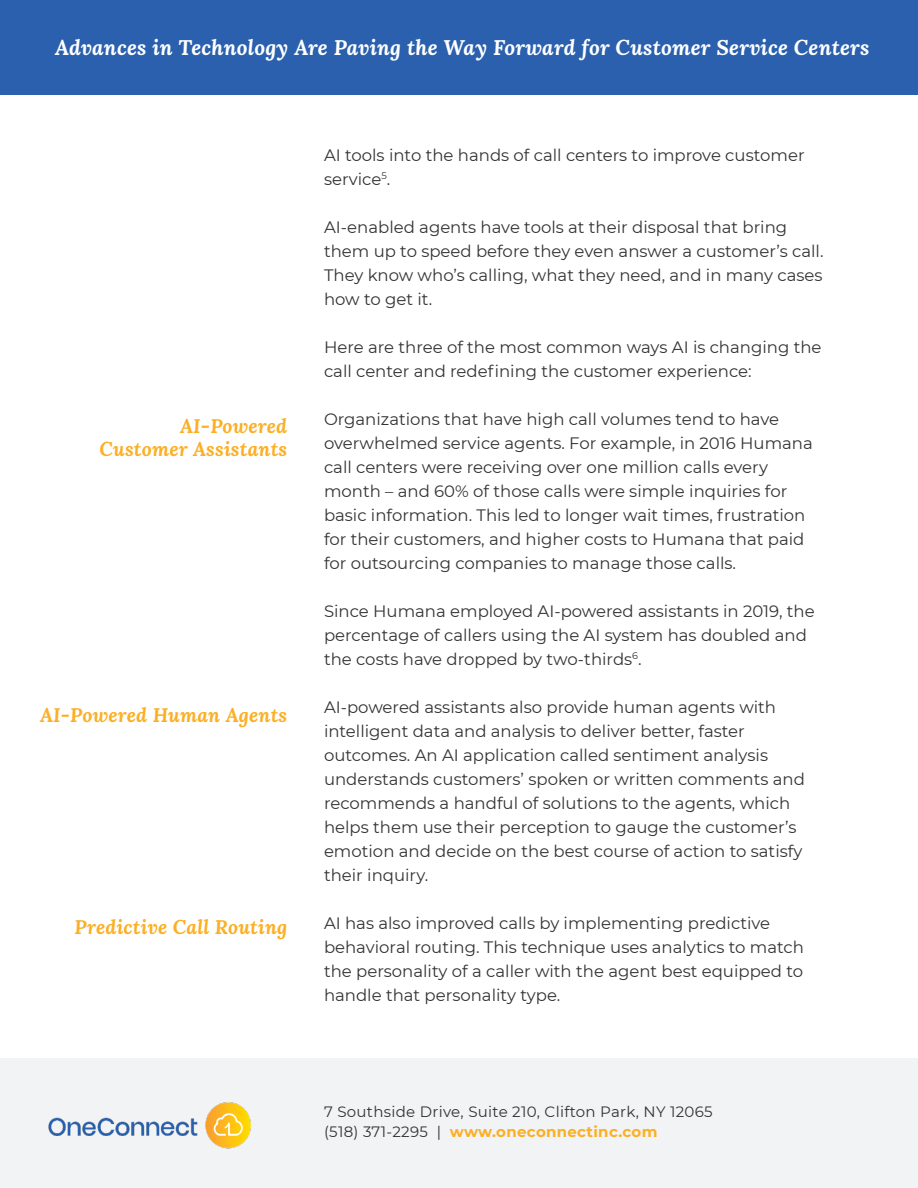
<style>
.page{position:relative;width:918px;height:1188px;background:#fff}
.page>*{position:absolute;margin:0;border:0;box-sizing:border-box;transform-origin:0 0}
.t1{font:italic 700 21px "Lora";letter-spacing:.01em;color:#fff}
.t2{font:italic 700 19.5px/22.5px "Lora";letter-spacing:.01em;color:#fcaf24;text-align:right}
.t3{font:16.5px/24px "Montserrat";color:#333}
.t4{font:15px/19.5px "Montserrat";letter-spacing:.02em;color:#333}
.s1{font-weight:700;color:#fcaf24}
</style>
<div class="page">
<div style="left:0;top:0;width:918px;height:94px;background:#2a60ad"></div>
<div style="left:0;top:1058px;width:918px;height:130px;background:#f2f3f4"></div>
<img style="left:48px;top:1102px;width:203px;height:47px">
<p class="t1" style="left:55px;top:33px;width:816px">Advances in Technology Are Paving the Way Forward for Customer Service Centers</p>
<p class="t2" style="left:99px;top:414px;width:189px">AI-Powered<br>Customer Assistants</p>
<p class="t2" style="left:40px;top:703px;width:249px">AI-Powered Human Agents</p>
<p class="t2" style="left:75px;top:915px;width:214px">Predictive Call Routing</p>
<p class="t3" style="left:324px;top:142px;width:482px">AI tools into the hands of call centers to improve customer service<sup>5</sup>.</p>
<p class="t3" style="left:324px;top:214px;width:501px">AI-enabled agents have tools at their disposal that bring them up to speed before they even answer a customer’s call.<br>They know who’s calling, what they need, and in many cases how to get it.</p>
<p class="t3" style="left:324px;top:334px;width:499px">Here are three of the most common ways AI is changing the call center and redefining the customer experience:</p>
<p class="t3" style="left:324px;top:406px;width:490px">Organizations that have high call volumes tend to have overwhelmed service agents. For example, in 2016 Humana call centers were receiving over one million calls every month – and 60% of those calls were simple inquiries for basic information. This led to longer wait times, frustration for their customers, and higher costs to Humana that paid for outsourcing companies to manage those calls.</p>
<p class="t3" style="left:324px;top:598px;width:492px">Since Humana employed AI-powered assistants in 2019, the percentage of callers using the AI system has doubled and the costs have dropped by two-thirds<sup>6</sup>.</p>
<p class="t3" style="left:324px;top:694px;width:482px">AI-powered assistants also provide human agents with intelligent data and analysis to deliver better, faster outcomes. An AI application called sentiment analysis understands customers’ spoken or written comments and recommends a handful of solutions to the agents, which helps them use their perception to gauge the customer’s emotion and decide on the best course of action to satisfy their inquiry.</p>
<p class="t3" style="left:324px;top:910px;width:481px">AI has also improved calls by implementing predictive behavioral routing. This technique uses analytics to match the personality of a caller with the agent best equipped to handle that personality type.</p>
<p class="t4" style="left:324px;top:1102px;width:390px">7 Southside Drive, Suite 210, Clifton Park, NY 12065 (518) 371-2295 | <span class="s1">www.oneconnectinc.com</span></p>
</div>
